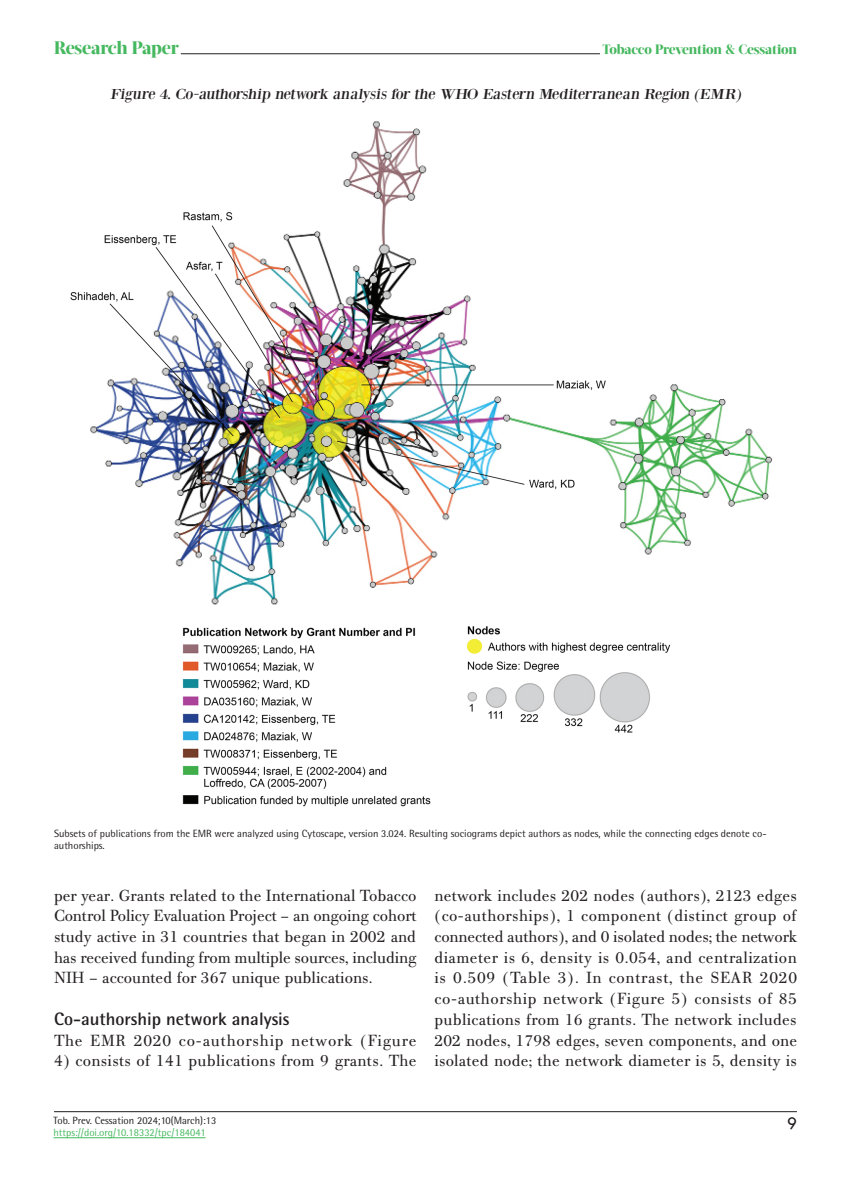
<style>
.page{position:relative;width:851px;height:1191px;background:#fff}
.page>*{position:absolute;margin:0;border:0;box-sizing:border-box;transform-origin:0 0}
.t1{font:700 18px "Rotis Semi Sans Hel";color:#231f20}
.t2{font:800 18px "Acta Display W04";letter-spacing:-.01em;color:#46b85f}
.t3{font:18px "Tw Cen";color:#231f20}
.t4{font:17.25px/20.7px "PF Bodoni Text";letter-spacing:.01em;color:#231f20;text-align:justify}
.t5{font:17.25px "PF Bodoni Text";letter-spacing:.045em;color:#231f20}
.t6{font:15px "Bodoni XT";color:#231f20;scale:1.1 1}
.t7{font:800 13.5px "Acta Display W04";letter-spacing:-.01em;color:#46b85f}
.t8{font:10.5px/12.6px "Rotis Semi Sans Hel";color:#231f20}
.t9{font:10.5px "Rotis Semi Sans Hel";color:#46b85f}
</style>
<div class="page">
<hr style="left:181px;top:53px;width:419px;height:1px;background:#231f20">
<hr style="left:54px;top:1111px;width:742px;height:1px;background:#231f20">
<hr style="left:53px;top:1137px;width:153px;height:1px;background:#46b85f">
<img style="left:70px;top:120px;width:703px;height:687px">
<p class="t2" style="left:54px;top:36px;width:126px">Research Paper</p>
<p class="t7" style="left:602px;top:41px;width:196px">Tobacco Prevention &amp; Cessation</p>
<p class="t6" style="left:110px;top:85px;width:577px">Figure 4. Co-authorship network analysis for the WHO Eastern Mediterranean Region (EMR)</p>
<p class="t8" style="left:54px;top:826px;width:714px">Subsets of publications from the EMR were analyzed using Cytoscape, version 3.024. Resulting sociograms depict authors as nodes, while the connecting edges denote co&shy;authorships.</p>
<p class="t4" style="left:54px;top:885px;width:364px">per year. Grants related to the International Tobacco Control Policy Evaluation Project – an ongoing cohort study active in 31 countries that began in 2002 and has received funding from multiple sources, including NIH – accounted for 367 unique publications.</p>
<p class="t1" style="left:54px;top:1007px;width:237px">Co-authorship network analysis</p>
<p class="t5" style="left:54px;top:1030px;width:364px">The EMR 2020 co-authorship network (Figure</p>
<p class="t4" style="left:54px;top:1050px;width:364px">4) consists of 141 publications from 9 grants. The</p>
<p class="t8" style="left:53px;top:1113px;width:164px">Tob. Prev. Cessation 2024;10(March):13</p>
<p class="t9" style="left:53px;top:1126px;width:154px">https://doi.org/10.18332/tpc/184041</p>
<p class="t4" style="left:434px;top:885px;width:364px">network includes 202 nodes (authors), 2123 edges (co-authorships), 1 component (distinct group of connected authors), and 0 isolated nodes; the network diameter is 6, density is 0.054, and centralization is 0.509 (Table 3). In contrast, the SEAR 2020 co-authorship network (Figure 5) consists of 85 publications from 16 grants. The network includes 202 nodes, 1798 edges, seven components, and one isolated node; the network diameter is 5, density is</p>
<p class="t3" style="left:786px;top:1112px;width:11px">9</p>
</div>
